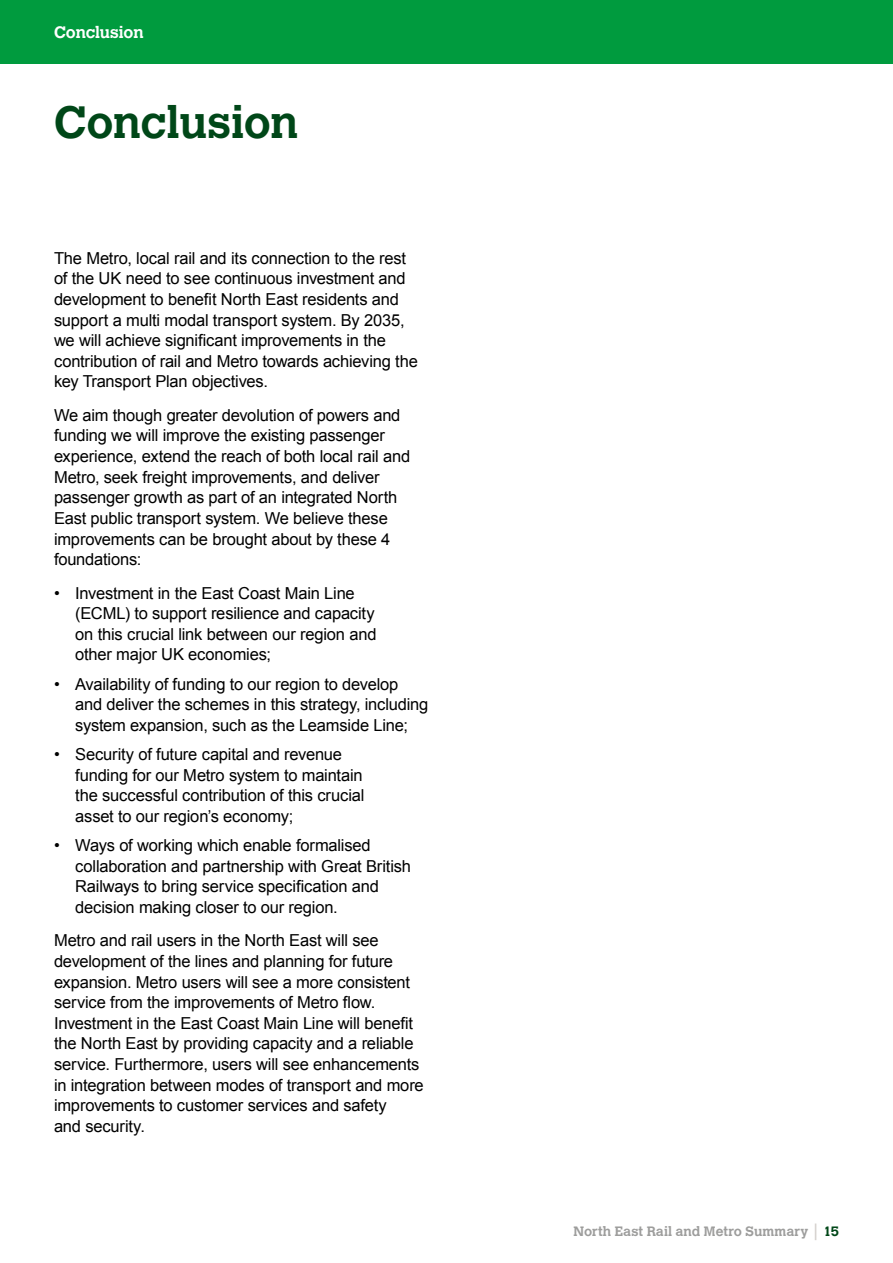
<style>
.page{position:relative;width:893px;height:1263px;background:#fff}
.page>*{position:absolute;margin:0;border:0;box-sizing:border-box;transform-origin:0 0}
.t1{font:700 45px "Calvert";letter-spacing:-.005em;color:#004718}
.t2{font:16.5px/20.7px "Arial";letter-spacing:-.01em;color:#000}
.t3{font:700 16.5px "Calvert";letter-spacing:-.005em;color:#fff}
.t4{font:700 13.5px "Calvert";letter-spacing:.005em;color:#9d9d9c}
.s1{font-size:16.65px;color:#d4d0cc}
.s2{color:#004718}
</style>
<div class="page">
<div style="left:0;top:0;width:893px;height:64px;background:#009b3e"></div>
<p class="t3" style="left:54px;top:21px;width:91px">Conclusion</p>
<h1 class="t1" style="left:54px;top:94px;width:246px">Conclusion</h1>
<p class="t2" style="left:54px;top:248px;width:365px">The Metro, local rail and its connection to the rest of the UK need to see continuous investment and development to benefit North East residents and support a multi modal transport system. By 2035, we will achieve significant improvements in the contribution of rail and Metro towards achieving the key Transport Plan objectives.</p>
<p class="t2" style="left:54px;top:405px;width:358px">We aim though greater devolution of powers and funding we will improve the existing passenger experience, extend the reach of both local rail and Metro, seek freight improvements, and deliver passenger growth as part of an integrated North East public transport system. We believe these improvements can be brought about by these 4 foundations:</p>
<p class="t2" style="left:75px;top:583px;width:303px;text-indent:-21px">• Investment in the East Coast Main Line (ECML) to support resilience and capacity on this crucial link between our region and other major UK economies;</p>
<p class="t2" style="left:75px;top:674px;width:355px;text-indent:-21px">• Availability of funding to our region to develop and deliver the schemes in this strategy, including system expansion, such as the Leamside Line;</p>
<p class="t2" style="left:75px;top:744px;width:291px;text-indent:-21px">• Security of future capital and revenue funding for our Metro system to maintain the successful contribution of this crucial asset to our region’s economy;</p>
<p class="t2" style="left:75px;top:835px;width:337px;text-indent:-21px">• Ways of working which enable formalised collaboration and partnership with Great British Railways to bring service specification and decision making closer to our region.</p>
<p class="t2" style="left:54px;top:930px;width:371px">Metro and rail users in the North East will see development of the lines and planning for future expansion. Metro users will see a more consistent service from the improvements of Metro flow.<br>Investment in the East Coast Main Line will benefit the North East by providing capacity and a reliable service. Furthermore, users will see enhancements in integration between modes of transport and more improvements to customer services and safety<br>and security.</p>
<p class="t4" style="left:573px;top:1222px;width:267px">North East Rail and Metro Summary <span class="s1">|</span> <span class="s2">15</span></p>
</div>
